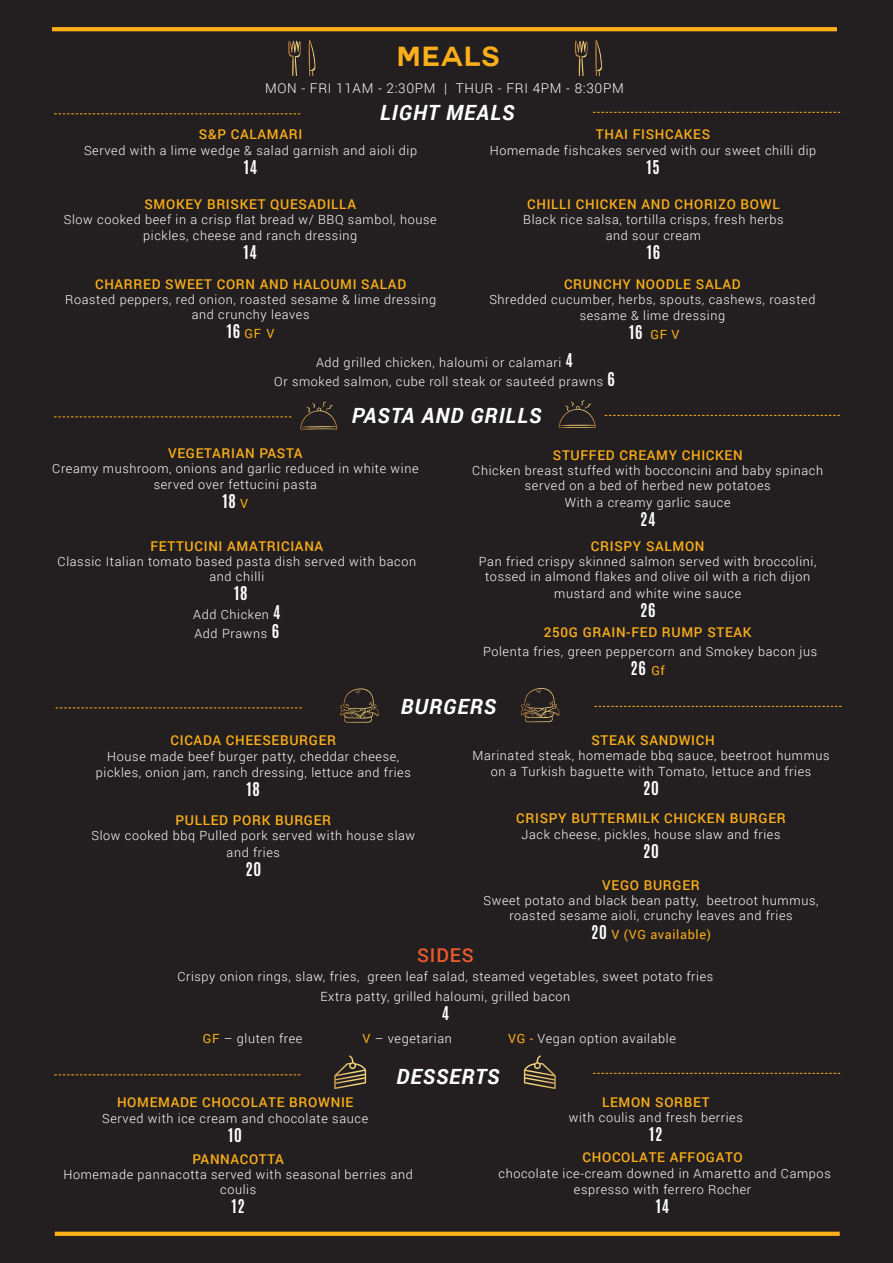
<style>
.page{position:relative;width:893px;height:1263px;background:#231f20}
.page>*{position:absolute;margin:0;border:0;box-sizing:border-box;transform-origin:0 0}
.t1{font:700 27px "Couture";letter-spacing:.05em;color:#fcaf19}
.t2{font:italic 700 21px "Roboto";letter-spacing:.05em;color:#fff}
.t3{font:500 19.05px "Roboto";letter-spacing:.05em;color:#f15b2b}
.t4{font:700 15.9px "Antonio";letter-spacing:.05em;color:#fff}
.t5{font:500 13.5px "Roboto";letter-spacing:.05em;color:#fcaf19}
.t6{font:300 13.5px "Roboto";letter-spacing:.05em;color:#fff}
.t7{font:300 12.6px/16.2px "Roboto";letter-spacing:.05em;color:#fff;text-align:center}
.t8{font:12.6px "Roboto";letter-spacing:.05em;color:#fcaf19}
.s1{font-family:"Antonio";font-weight:700;font-size:15.9px;color:#fff}
.s2{font-family:"Antonio";font-weight:700;font-size:15.9px}
.s3{font-family:"Roboto";font-weight:400;font-size:12.6px;color:#fcaf19}
.s4{font-weight:400;color:#fcaf19}
</style>
<div class="page">
<svg style="left:52px;top:27px;width:785px;height:4px;background:#f7ab19"></svg>
<svg style="left:55px;top:1232px;width:785px;height:4px;background:#f7ab19"></svg>
<svg style="left:605px;top:415px;width:235px;height:1px"></svg>
<svg style="left:54px;top:416px;width:237px;height:1px"></svg>
<svg style="left:593px;top:112px;width:247px;height:1px"></svg>
<svg style="left:54px;top:113px;width:246px;height:1px"></svg>
<svg style="left:594px;top:706px;width:248px;height:1px"></svg>
<svg style="left:56px;top:707px;width:246px;height:1px"></svg>
<svg style="left:595px;top:40px;width:8px;height:36px"></svg>
<svg style="left:574px;top:41px;width:14px;height:35px"></svg>
<svg style="left:308px;top:40px;width:8px;height:36px"></svg>
<svg style="left:288px;top:41px;width:13px;height:35px"></svg>
<svg style="left:559px;top:400px;width:37px;height:28px"></svg>
<svg style="left:300px;top:401px;width:37px;height:29px"></svg>
<svg style="left:521px;top:688px;width:39px;height:34px"></svg>
<svg style="left:340px;top:688px;width:39px;height:35px"></svg>
<svg style="left:593px;top:1073px;width:247px;height:1px"></svg>
<svg style="left:54px;top:1074px;width:246px;height:1px"></svg>
<svg style="left:524px;top:1055px;width:32px;height:34px"></svg>
<svg style="left:334px;top:1055px;width:32px;height:34px"></svg>
<p class="t1" style="left:397px;top:44px;width:104px">MEALS</p>
<p class="t6" style="left:265px;top:79px;width:360px">MON - FRI 11AM - 2:30PM | THUR - FRI 4PM - 8:30PM</p>
<p class="t2" style="left:380px;top:97px;width:136px">LIGHT MEALS</p>
<p class="t5" style="left:199px;top:124px;width:105px">S&amp;P CALAMARI</p>
<p class="t7" style="left:84px;top:142px;width:335px">Served with a lime wedge &amp; salad garnish and aioli dip</p>
<p class="t4" style="left:244px;top:155px;width:15px">14</p>
<p class="t5" style="left:144px;top:194px;width:213px">SMOKEY BRISKET QUESADILLA</p>
<p class="t7" style="left:64px;top:211px;width:374px">Slow cooked beef in a crisp flat bread w/ BBQ sambol, house pickles, cheese and ranch dressing</p>
<p class="t4" style="left:244px;top:240px;width:15px">14</p>
<p class="t5" style="left:596px;top:124px;width:116px">THAI FISHCAKES</p>
<p class="t7" style="left:490px;top:142px;width:328px">Homemade fishcakes served with our sweet chilli dip</p>
<p class="t4" style="left:646px;top:155px;width:15px">15</p>
<p class="t5" style="left:527px;top:194px;width:254px">CHILLI CHICKEN AND CHORIZO BOWL</p>
<p class="t7" style="left:523px;top:211px;width:262px">Black rice salsa, tortilla crisps, fresh herbs</p>
<p class="t7" style="left:606px;top:227px;width:97px">and sour cream</p>
<p class="t4" style="left:647px;top:240px;width:15px">16</p>
<p class="t5" style="left:95px;top:274px;width:313px">CHARRED SWEET CORN AND HALOUMI SALAD</p>
<p class="t7" style="left:65px;top:291px;width:372px;line-height:15.1px">Roasted peppers, red onion, roasted sesame &amp; lime dressing and crunchy leaves</p>
<p class="t8" style="left:227px;top:325px;width:49px"><span class="s1">16</span> GF V</p>
<p class="t5" style="left:564px;top:274px;width:178px">CRUNCHY NOODLE SALAD</p>
<p class="t7" style="left:489px;top:291px;width:328px">Shredded cucumber, herbs, spouts, cashews, roasted sesame &amp; lime dressing</p>
<p class="t8" style="left:629px;top:326px;width:52px"><span class="s1">16</span> GF V</p>
<p class="t7" style="left:316px;top:354px;width:258px">Add grilled chicken, haloumi or calamari <span class="s2">4</span></p>
<p class="t7" style="left:274px;top:373px;width:342px">Or smoked salmon, cube roll steak or sauteéd prawns <span class="s2">6</span></p>
<p class="t2" style="left:352px;top:401px;width:191px">PASTA AND GRILLS</p>
<p class="t5" style="left:168px;top:443px;width:136px">VEGETARIAN PASTA</p>
<p class="t7" style="left:52px;top:460px;width:368px">Creamy mushroom, onions and garlic reduced in white wine served over fettucini pasta</p>
<p class="t4" style="left:222px;top:489px;width:27px">18 <span class="s3">V</span></p>
<p class="t5" style="left:553px;top:446px;width:191px">STUFFED CREAMY CHICKEN</p>
<p class="t7" style="left:472px;top:463px;width:352px;line-height:15.1px">Chicken breast stuffed with bocconcini and baby spinach served on a bed of herbed new potatoes</p>
<p class="t7" style="left:565px;top:493px;width:167px">With a creamy garlic sauce</p>
<p class="t4" style="left:640px;top:507px;width:17px">24</p>
<p class="t5" style="left:591px;top:537px;width:115px">CRISPY SALMON</p>
<p class="t7" style="left:479px;top:553px;width:339px;line-height:15.8px">Pan fried crispy skinned salmon served with broccolini, tossed in almond flakes and olive oil with a rich dijon mustard and white wine sauce</p>
<p class="t4" style="left:640px;top:598px;width:17px">26</p>
<p class="t5" style="left:150px;top:537px;width:174px">FETTUCINI AMATRICIANA</p>
<p class="t7" style="left:58px;top:554px;width:360px;line-height:15.1px">Classic Italian tomato based pasta dish served with bacon and chilli</p>
<p class="t4" style="left:234px;top:582px;width:15px">18</p>
<p class="t7" style="left:193px;top:606px;width:89px">Add Chicken <span class="s2">4</span></p>
<p class="t7" style="left:194px;top:625px;width:86px">Add Prawns <span class="s2">6</span></p>
<p class="t5" style="left:544px;top:623px;width:209px">250G GRAIN-FED RUMP STEAK</p>
<p class="t7" style="left:483px;top:643px;width:336px">Polenta fries, green peppercorn and Smokey bacon jus</p>
<p class="t4" style="left:630px;top:656px;width:36px">26 <span class="s3">Gf</span></p>
<p class="t2" style="left:401px;top:692px;width:97px">BURGERS</p>
<p class="t5" style="left:171px;top:731px;width:167px">CICADA CHEESEBURGER</p>
<p class="t7" style="left:96px;top:748px;width:316px">House made beef burger patty, cheddar cheese, pickles, onion jam, ranch dressing, lettuce and fries</p>
<p class="t4" style="left:247px;top:777px;width:15px">18</p>
<p class="t5" style="left:175px;top:811px;width:157px">PULLED PORK BURGER</p>
<p class="t7" style="left:91px;top:827px;width:325px">Slow cooked bbq Pulled pork served with house slaw and fries</p>
<p class="t4" style="left:245px;top:857px;width:17px">20</p>
<p class="t5" style="left:591px;top:731px;width:125px">STEAK SANDWICH</p>
<p class="t7" style="left:472px;top:748px;width:359px;line-height:15.1px">Marinated steak, homemade bbq sauce, beetroot hummus on a Turkish baguette with Tomato, lettuce and fries</p>
<p class="t4" style="left:643px;top:776px;width:17px">20</p>
<p class="t5" style="left:516px;top:809px;width:271px">CRISPY BUTTERMILK CHICKEN BURGER</p>
<p class="t7" style="left:521px;top:826px;width:261px">Jack cheese, pickles, house slaw and fries</p>
<p class="t4" style="left:643px;top:839px;width:17px">20</p>
<p class="t5" style="left:602px;top:875px;width:99px">VEGO BURGER</p>
<p class="t7" style="left:484px;top:892px;width:336px;line-height:15.1px">Sweet potato and black bean patty, beetroot hummus, roasted sesame aioli, crunchy leaves and fries</p>
<p class="t8" style="left:591px;top:926px;width:121px"><span class="s1">20</span> V (VG available)</p>
<p class="t3" style="left:417px;top:941px;width:58px">SIDES</p>
<p class="t7" style="left:177px;top:968px;width:537px">Crispy onion rings, slaw, fries, green leaf salad, steamed vegetables, sweet potato fries</p>
<p class="t7" style="left:320px;top:988px;width:251px">Extra patty, grilled haloumi, grilled bacon</p>
<p class="t4" style="left:442px;top:1001px;width:9px">4</p>
<p class="t7" style="left:203px;top:1030px;width:101px"><span class="s4">GF</span> – gluten free</p>
<p class="t7" style="left:362px;top:1030px;width:91px"><span class="s4">V</span> – vegetarian</p>
<p class="t7" style="left:508px;top:1030px;width:169px"><span class="s4">VG -</span> Vegan option available</p>
<p class="t5" style="left:117px;top:1093px;width:238px">HOMEMADE CHOCOLATE BROWNIE</p>
<p class="t7" style="left:102px;top:1110px;width:267px">Served with ice cream and chocolate sauce</p>
<p class="t4" style="left:228px;top:1123px;width:15px">10</p>
<p class="t2" style="left:397px;top:1061px;width:104px">DESSERTS</p>
<p class="t5" style="left:602px;top:1093px;width:109px">LEMON SORBET</p>
<p class="t7" style="left:569px;top:1109px;width:175px">with coulis and fresh berries</p>
<p class="t4" style="left:649px;top:1122px;width:15px">12</p>
<p class="t5" style="left:192px;top:1149px;width:93px">PANNACOTTA</p>
<p class="t7" style="left:63px;top:1166px;width:351px;line-height:15.1px">Homemade pannacotta served with seasonal berries and coulis</p>
<p class="t4" style="left:231px;top:1194px;width:15px">12</p>
<p class="t5" style="left:583px;top:1147px;width:162px">CHOCOLATE AFFOGATO</p>
<p class="t7" style="left:498px;top:1165px;width:334px">chocolate ice-cream downed in Amaretto and Campos espresso with ferrero Rocher</p>
<p class="t4" style="left:656px;top:1194px;width:15px">14</p>
</div>
